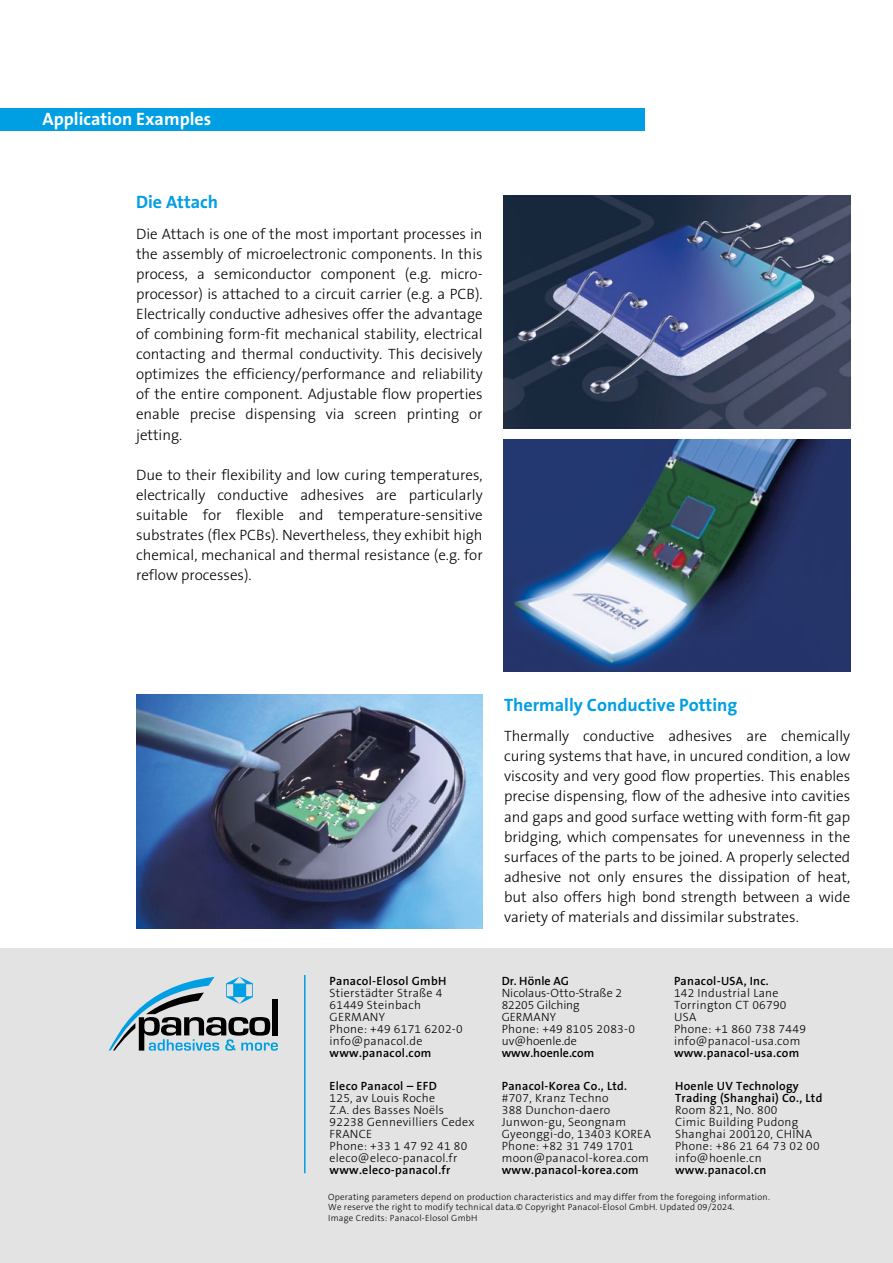
<style>
.page{position:relative;width:893px;height:1263px;background:#fff}
.page>*{position:absolute;margin:0;border:0;box-sizing:border-box;transform-origin:0 0}
.t1{font:700 18px "The Sans B7";color:#009fe3}
.t2{font:700 18px "The Sans B7";color:#fff}
.t3{font:300 15px/20.1px "The Sans B3";color:#000;text-align:justify}
.t4{font:300 12px/12px "The Sans B3";letter-spacing:.025em;color:#000}
.t5{font:600 12px/12px "The Sans B6";letter-spacing:.025em;color:#000}
.t6{font:300 12px/12px "The Sans B3";color:#000}
.t7{font:600 12px "The Sans B6";color:#000}
.t8{font:300 9px/10.8px "The Sans B3";letter-spacing:.025em;color:#000}
</style>
<div class="page">
<div style="left:0;top:948px;width:893px;height:315px;background:#e3e3e3"></div>
<hr style="left:304px;top:975px;width:2px;height:198px;background:#009fe3">
<svg style="left:109px;top:977px;width:168px;height:74px"></svg>
<img style="left:504px;top:439px;width:346px;height:233px">
<div style="left:0;top:109px;width:644px;height:22px;background:#009fe3"></div>
<img style="left:136px;top:694px;width:347px;height:234px">
<img style="left:504px;top:196px;width:346px;height:232px">
<p class="t2" style="left:43px;top:109px;width:170px">Application Examples</p>
<p class="t1" style="left:136px;top:193px;width:84px">Die Attach</p>
<p class="t3" style="left:136px;top:224px;width:348px">Die Attach is one of the most important processes in the assembly of microelectronic components. In this process, a semiconductor component (e.g. micro&shy;processor) is attached to a circuit carrier (e.g. a PCB).<br>Electrically conductive adhesives offer the advantage of combining form-fit mechanical stability, electrical contacting and thermal conductivity. This decisively optimizes the efficiency/performance and reliability of the entire component. Adjustable flow properties enable precise dispensing via screen printing or jetting.</p>
<p class="t3" style="left:136px;top:465px;width:348px">Due to their flexibility and low curing temperatures, electrically conductive adhesives are particularly suitable for flexible and temperature-sensitive substrates (flex PCBs). Nevertheless, they exhibit high chemical, mechanical and thermal resistance (e.g. for reflow processes).</p>
<p class="t5" style="left:330px;top:976px;width:118px">Panacol-Elosol GmbH</p>
<p class="t4" style="left:330px;top:988px;width:135px">Stierstädter Straße 4<br>61449 Steinbach<br>GERMANY<br>Phone: +49 6171 6202-0 info@panacol.de</p>
<p class="t5" style="left:330px;top:1048px;width:103px">www.panacol.com</p>
<p class="t1" style="left:504px;top:695px;width:235px">Thermally Conductive Potting</p>
<p class="t3" style="left:504px;top:726px;width:348px">Thermally conductive adhesives are chemically curing systems that have, in uncured condition, a low viscosity and very good flow properties. This enables precise dispensing, flow of the adhesive into cavities and gaps and good surface wetting with form-fit gap bridging, which compensates for unevenness in the surfaces of the parts to be joined. A properly selected adhesive not only ensures the dissipation of heat, but also offers high bond strength between a wide variety of materials and dissimilar substrates.</p>
<p class="t5" style="left:502px;top:976px;width:69px">Dr. Hönle AG</p>
<p class="t6" style="left:502px;top:988px;width:135px">Nicolaus-Otto-Straße 2<br>82205 Gilching<br>GERMANY<br>Phone: +49 8105 2083-0 uv@hoenle.de</p>
<p class="t7" style="left:502px;top:1047px;width:94px">www.hoenle.com</p>
<p class="t5" style="left:674px;top:976px;width:96px">Panacol-USA, Inc.</p>
<p class="t4" style="left:674px;top:988px;width:133px">142 Industrial Lane<br>Torrington CT 06790<br>USA<br>Phone: +1 860 738 7449 info@panacol-usa.com</p>
<p class="t5" style="left:674px;top:1048px;width:127px">www.panacol-usa.com</p>
<p class="t5" style="left:502px;top:1080px;width:127px">Panacol-Korea Co., Ltd.</p>
<p class="t4" style="left:502px;top:1092px;width:151px">#707, Kranz Techno<br>388 Dunchon-daero<br>Junwon-gu, Seongnam<br>Gyeonggi-do, 13403 KOREA<br>Phone: +82 31 749 1701 moon@panacol-korea.com</p>
<p class="t5" style="left:502px;top:1164px;width:138px">www.panacol-korea.com</p>
<p class="t5" style="left:675px;top:1080px;width:149px">Hoenle UV Technology<br>Trading (Shanghai) Co., Ltd</p>
<p class="t4" style="left:675px;top:1104px;width:146px">Room 821, No. 800<br>Cimic Building Pudong<br>Shanghai 200120, CHINA<br>Phone: +86 21 64 73 02 00 info@hoenle.cn</p>
<p class="t5" style="left:675px;top:1164px;width:93px">www.panacol.cn</p>
<p class="t5" style="left:330px;top:1080px;width:109px">Eleco Panacol – EFD</p>
<p class="t4" style="left:330px;top:1092px;width:147px">125, av Louis Roche<br>Z.A. des Basses Noëls<br>92238 Gennevilliers Cedex<br>FRANCE<br>Phone: +33 1 47 92 41 80 eleco@eleco-panacol.fr</p>
<p class="t5" style="left:330px;top:1164px;width:122px">www.eleco-panacol.fr</p>
<p class="t8" style="left:328px;top:1191px;width:443px">Operating parameters depend on production characteristics and may differ from the foregoing information.<br>We reserve the right to modify technical data.© Copyright Panacol-Elosol GmbH. Updated 09/2024.<br>Image Credits: Panacol-Elosol GmbH</p>
</div>
